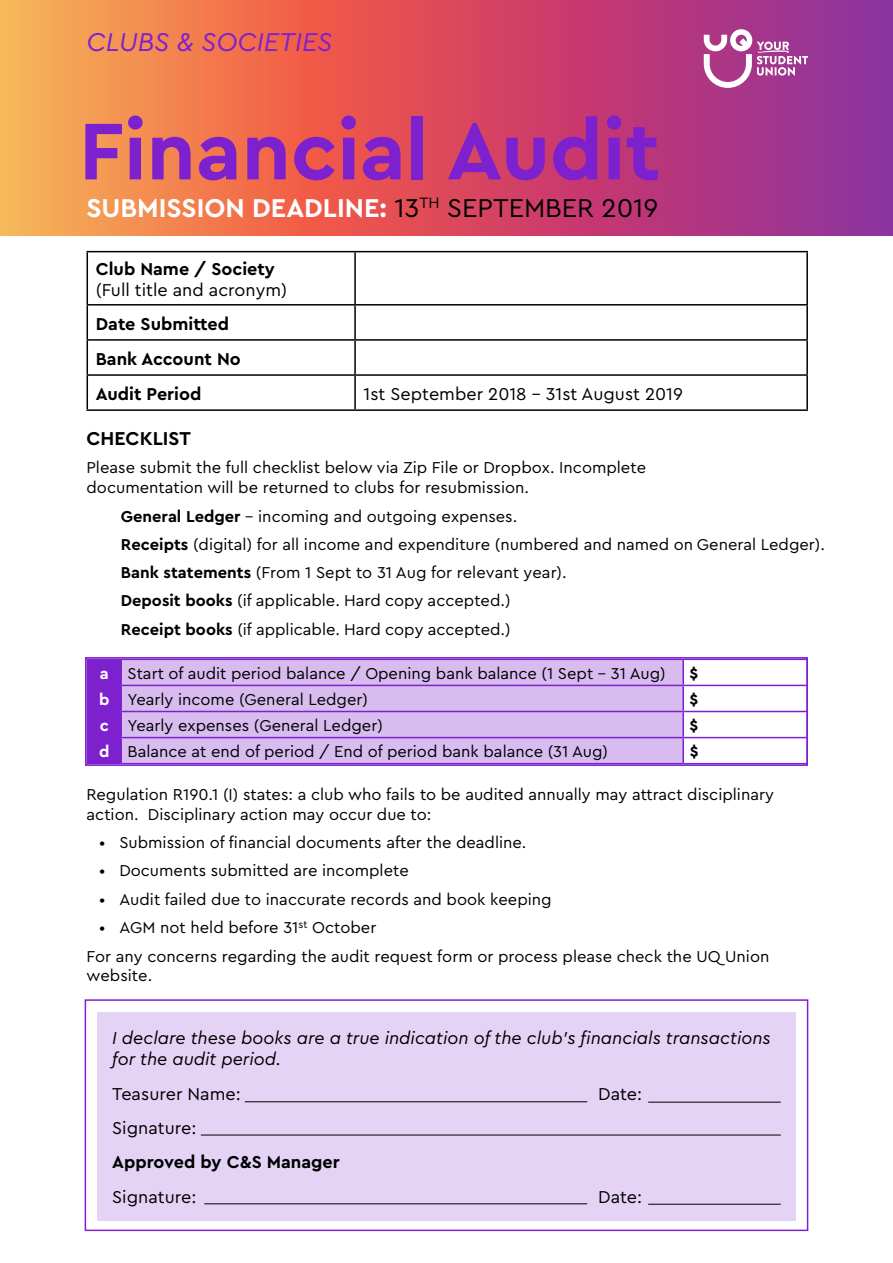
<style>
.page{position:relative;width:893px;height:1263px;background:#fff}
.page>*{position:absolute;margin:0;border:0;box-sizing:border-box;transform-origin:0 0}
.t1{font:700 84.15px "Cera Pro";color:#7d21cf}
.t2{font:700 27px "Cera Pro";color:#fff}
.t3{font:italic 27px "Cera Pro";color:#7d21cf}
.t4{font:700 19.5px "Cera Pro";color:#000}
.t5{font:18px "Cera Pro";color:#000}
.t6{font:italic 18px/21.6px "Cera Pro";color:#000}
.t7{font:700 18px/35.1px "Cera Pro";color:#000}
.t8{font:16.5px/28.3px "Cera Pro";color:#000}
.t9{font:700 16.5px "Cera Pro";color:#000}
.s1{font-weight:400;color:#000}
.s2{font-weight:700}
.s3{font-weight:700;color:#fff}
</style>
<div class="page">
<svg style="left:0;top:0;width:893px;height:235px;background:#d55a64"></svg>
<svg style="left:356px;top:252px;width:450px;height:1px"></svg>
<hr style="left:87px;top:251px;width:268px;height:1px;background:#000">
<hr style="left:87px;top:252px;width:1px;height:52px;background:#000">
<hr style="left:355px;top:251px;width:453px;height:1px;background:#000">
<hr style="left:354px;top:252px;width:2px;height:52px;background:#000">
<hr style="left:806px;top:252px;width:2px;height:52px;background:#000">
<hr style="left:87px;top:304px;width:268px;height:2px;background:#000">
<hr style="left:87px;top:306px;width:1px;height:33px;background:#000">
<hr style="left:355px;top:304px;width:453px;height:2px;background:#000">
<hr style="left:354px;top:306px;width:2px;height:33px;background:#000">
<hr style="left:806px;top:306px;width:2px;height:33px;background:#000">
<hr style="left:87px;top:339px;width:268px;height:2px;background:#000">
<hr style="left:87px;top:341px;width:1px;height:33px;background:#000">
<hr style="left:355px;top:339px;width:453px;height:2px;background:#000">
<hr style="left:354px;top:341px;width:2px;height:33px;background:#000">
<hr style="left:806px;top:341px;width:2px;height:33px;background:#000">
<hr style="left:87px;top:374px;width:268px;height:2px;background:#000">
<hr style="left:87px;top:376px;width:1px;height:33px;background:#000">
<hr style="left:355px;top:374px;width:453px;height:2px;background:#000">
<hr style="left:354px;top:376px;width:2px;height:33px;background:#000">
<hr style="left:806px;top:376px;width:2px;height:33px;background:#000">
<hr style="left:87px;top:409px;width:268px;height:2px;background:#000">
<hr style="left:355px;top:409px;width:453px;height:2px;background:#000">
<svg style="left:122px;top:660px;width:560px;height:103px;background:#d6b9ef"></svg>
<svg style="left:684px;top:660px;width:121px;height:77px"></svg>
<hr style="left:121px;top:685px;width:562px;height:1px;background:#7d21cf">
<hr style="left:683px;top:685px;width:125px;height:1px;background:#7d21cf">
<div style="left:88px;top:660px;width:33px;height:103px;background:#7d21cf"></div>
<hr style="left:121px;top:711px;width:562px;height:1px;background:#7d21cf">
<hr style="left:683px;top:711px;width:125px;height:1px;background:#7d21cf">
<hr style="left:87px;top:737px;width:34px;height:1px;background:#7d21cf">
<hr style="left:121px;top:737px;width:562px;height:1px;background:#7d21cf">
<hr style="left:683px;top:737px;width:125px;height:1px;background:#7d21cf">
<hr style="left:120px;top:660px;width:2px;height:25px;background:#7d21cf">
<hr style="left:682px;top:660px;width:2px;height:25px;background:#7d21cf">
<hr style="left:120px;top:686px;width:2px;height:25px;background:#7d21cf">
<hr style="left:682px;top:686px;width:2px;height:25px;background:#7d21cf">
<hr style="left:120px;top:712px;width:2px;height:25px;background:#7d21cf">
<hr style="left:682px;top:712px;width:2px;height:25px;background:#7d21cf">
<hr style="left:120px;top:738px;width:2px;height:25px;background:#7d21cf">
<hr style="left:682px;top:738px;width:2px;height:25px;background:#7d21cf">
<div style="left:85px;top:657px;width:723px;height:109px;border:2px solid #7d21cf"></div>
<div style="left:97px;top:1012px;width:699px;height:208px;background:#e5d3f5"></div>
<div style="left:85px;top:999px;width:723px;height:232px;border:2px solid #7d21cf"></div>
<hr style="left:201px;top:1135px;width:580px;height:1px;background:#000">
<hr style="left:648px;top:1204px;width:133px;height:1px;background:#000">
<hr style="left:648px;top:1102px;width:133px;height:1px;background:#000">
<hr style="left:204px;top:1203px;width:383px;height:1px;background:#000">
<hr style="left:245px;top:1101px;width:342px;height:1px;background:#000">
<svg style="left:668px;top:0;width:140px;height:88px;background:#b44f96"></svg>
<h2 class="t3" style="left:87px;top:24px;width:247px">CLUBS &amp; SOCIETIES</h2>
<h1 class="t1" style="left:79px;top:95px;width:583px">Financial Audit</h1>
<h2 class="t2" style="left:87px;top:190px;width:573px">SUBMISSION DEADLINE: <span class="s1">13</span><sup>TH</sup> <span class="s1">SEPTEMBER 2019</span></h2>
<p class="t7" style="left:96px;top:250px;width:181px">Club Name / Society</p>
<p class="t5" style="left:96px;top:278px;width:193px">(Full title and acronym)</p>
<p class="t7" style="left:96px;top:305px;width:146px">Date Submitted<br>Bank Account No<br>Audit Period</p>
<p class="t5" style="left:364px;top:382px;width:321px">1st September 2018 - 31st August 2019</p>
<p class="t4" style="left:87px;top:425px;width:106px">CHECKLIST</p>
<p class="t8" style="left:87px;top:457px;width:561px;line-height:19.8px">Please submit the full checklist below via Zip File or Dropbox. Incomplete documentation will be returned to clubs for resubmission.</p>
<p class="t8" style="left:121px;top:501px;width:706px"><span class="s2">General Ledger</span> - incoming and outgoing expenses.<br><span class="s2">Receipts</span> (digital) for all income and expenditure (numbered and named on General Ledger).<br><span class="s2">Bank statements</span> (From 1 Sept to 31 Aug for relevant year).<br><span class="s2">Deposit books</span> (if applicable. Hard copy accepted.)<br><span class="s2">Receipt books</span> (if applicable. Hard copy accepted.)</p>
<p class="t8" style="left:100px;top:659px;width:567px"><span class="s3">a</span> Start of audit period balance / Opening bank balance (1 Sept – 31 Aug)</p>
<p class="t9" style="left:690px;top:662px;width:10px">$</p>
<p class="t8" style="left:99px;top:685px;width:270px"><span class="s3">b</span> Yearly income (General Ledger)</p>
<p class="t9" style="left:690px;top:689px;width:10px">$</p>
<p class="t8" style="left:100px;top:711px;width:285px"><span class="s3">c</span> Yearly expenses (General Ledger)</p>
<p class="t9" style="left:690px;top:715px;width:10px">$</p>
<p class="t8" style="left:99px;top:737px;width:511px"><span class="s3">d</span> Balance at end of period / End of period bank balance (31 Aug)</p>
<p class="t9" style="left:690px;top:741px;width:10px">$</p>
<p class="t8" style="left:87px;top:784px;width:689px;line-height:19.8px">Regulation R190.1 (I) states: a club who fails to be audited annually may attract disciplinary action. Disciplinary action may occur due to:</p>
<p class="t8" style="left:99px;top:828px;width:429px">• Submission of financial documents after the deadline.</p>
<p class="t8" style="left:99px;top:856px;width:311px">• Documents submitted are incomplete</p>
<p class="t8" style="left:99px;top:884px;width:454px">• Audit failed due to inaccurate records and book keeping</p>
<p class="t8" style="left:87px;top:912px;width:684px;text-indent:13px">• AGM not held before 31<sup>st</sup> October<br>For any concerns regarding the audit request form or process please check the UQ Union</p>
<p class="t8" style="left:87px;top:961px;width:67px">website.</p>
<p class="t6" style="left:112px;top:1026px;width:660px">I declare these books are a true indication of the club’s financials transactions for the audit period.</p>
<p class="t5" style="left:112px;top:1081px;width:130px">Teasurer Name:</p>
<p class="t5" style="left:598px;top:1081px;width:45px">Date:</p>
<p class="t5" style="left:112px;top:1116px;width:86px">Signature:</p>
<p class="t7" style="left:112px;top:1144px;width:229px">Approved by C&amp;S Manager</p>
<p class="t5" style="left:112px;top:1185px;width:86px">Signature:</p>
<p class="t5" style="left:598px;top:1185px;width:45px">Date:</p>
</div>
